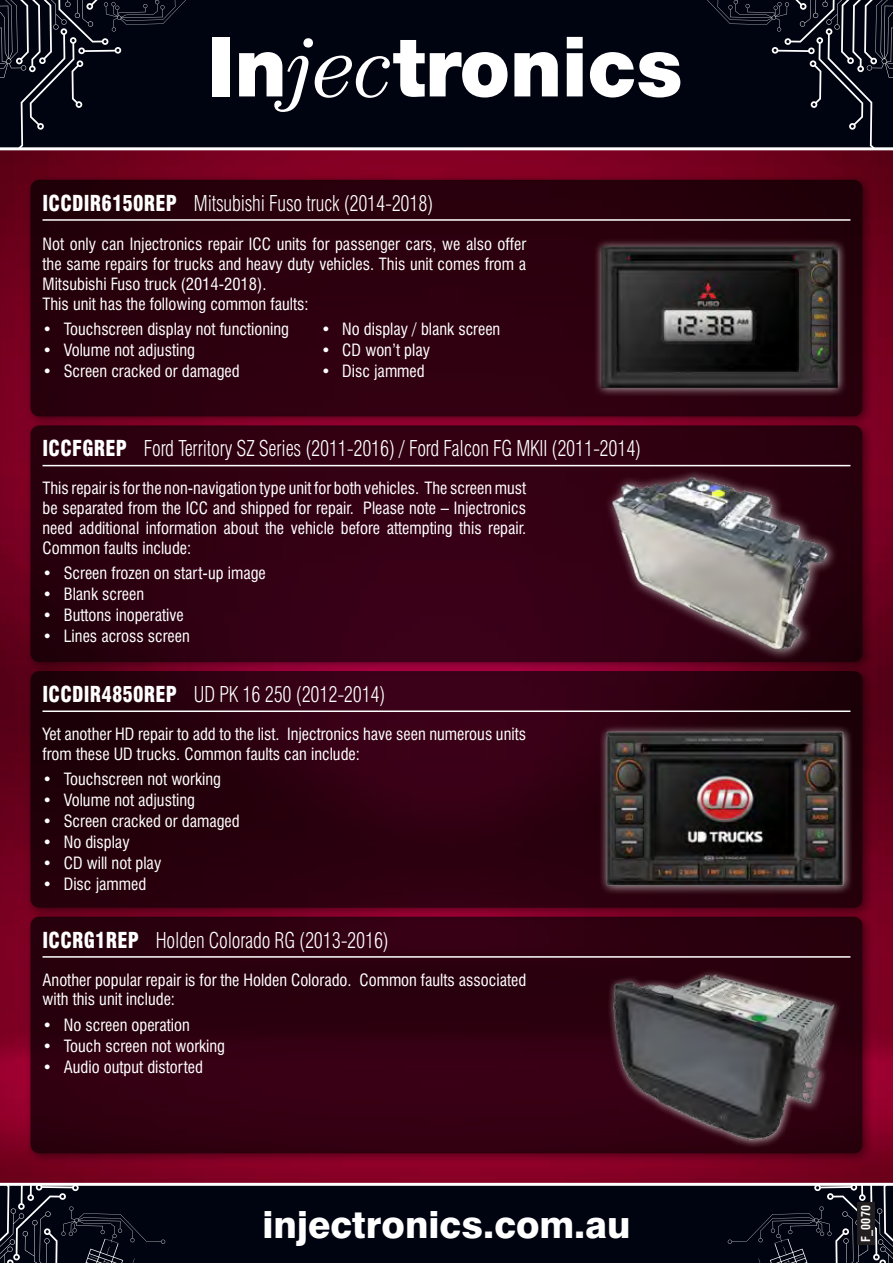
<style>
.page{position:relative;width:893px;height:1263px;background:#fff}
.page>*{position:absolute;margin:0;border:0;box-sizing:border-box;transform-origin:0 0}
.t1{font:800 37.5px "Swiss 721 BT";color:#fff}
.t2{font:300 condensed 21.45px "Swiss 721 BT";letter-spacing:-.01em;color:#fff;scale:.91 1}
.t3{font:900 condensed 21.45px "Swiss 721 BT";letter-spacing:.01em;color:#fff;scale:.91 1}
.t4{font:condensed 16.5px/19.8px "Swiss 721 BT";color:#fff}
.t5{font:700 condensed 12px "Swiss 721 BT";color:#fff}
</style>
<div class="page">
<img style="left:0;top:150px;width:893px;height:1033px">
<div style="left:25px;top:174px;width:850px;height:255px;background:#231f20;opacity:.75"></div>
<div style="left:31px;top:180px;width:831px;height:236px;background:#2b000e;border-radius:9px"></div>
<div style="left:25px;top:419px;width:850px;height:255px;background:#231f20;opacity:.75"></div>
<div style="left:31px;top:425px;width:831px;height:237px;background:linear-gradient(to right,#300012,#300011);border-radius:9px"></div>
<div style="left:25px;top:665px;width:850px;height:255px;background:#231f20;opacity:.75"></div>
<svg style="left:31px;top:671px;width:831px;height:237px;background:#2c000f"></svg>
<div style="left:25px;top:911px;width:850px;height:255px;background:#231f20;opacity:.75"></div>
<div style="left:31px;top:917px;width:831px;height:236px;background:#2f000f;border-radius:9px"></div>
<div style="left:0;top:0;width:893px;height:149px;background:#000310"></div>
<div style="left:0;top:1184px;width:893px;height:79px;background:#000310"></div>
<hr style="left:0;top:147px;width:893px;height:3px;background:#fff">
<hr style="left:0;top:1183px;width:893px;height:3px;background:#fff">
<div style="left:213px;top:37px;width:17px;height:59px;background:#fff"></div>
<svg style="left:239px;top:38px;width:269px;height:74px"></svg>
<svg style="left:514px;top:52px;width:44px;height:44px"></svg>
<svg style="left:567px;top:37px;width:16px;height:59px"></svg>
<hr style="left:43px;top:219px;width:807px;height:2px;background:#fff">
<hr style="left:43px;top:465px;width:807px;height:1px;background:#fff">
<hr style="left:43px;top:710px;width:807px;height:2px;background:#fff">
<hr style="left:43px;top:956px;width:807px;height:2px;background:#fff">
<img style="left:595px;top:241px;width:250px;height:155px">
<img style="left:593px;top:720px;width:262px;height:176px">
<img style="left:609px;top:971px;width:230px;height:176px">
<img style="left:601px;top:466px;width:237px;height:195px">
<svg style="left:0;top:1185px;width:165px;height:78px"></svg>
<svg style="left:728px;top:1185px;width:165px;height:78px"></svg>
<svg style="left:590px;top:0;width:303px;height:147px"></svg>
<svg style="left:0;top:0;width:186px;height:147px"></svg>
<div style="left:857px;top:1202px;width:17px;height:43px;background:#231f20"></div>
<h2 class="t3" style="left:43px;top:190px;width:149px">ICCDIR6150REP</h2>
<h2 class="t2" style="left:194px;top:190px;width:264px">Mitsubishi Fuso truck (2014-2018)</h2>
<p class="t4" style="left:43px;top:234px;width:485px">Not only can Injectronics repair ICC units for passenger cars, we also offer the same repairs for trucks and heavy duty vehicles. This unit comes from a Mitsubishi Fuso truck (2014-2018).<br>This unit has the following common faults:</p>
<p class="t4" style="left:43px;top:319px;width:248px">• Touchscreen display not functioning</p>
<p class="t4" style="left:43px;top:340px;width:154px">• Volume not adjusting</p>
<p class="t4" style="left:43px;top:361px;width:199px">• Screen cracked or damaged</p>
<p class="t4" style="left:321px;top:319px;width:181px">• No display / blank screen</p>
<p class="t4" style="left:321px;top:340px;width:110px">• CD won’t play</p>
<p class="t4" style="left:321px;top:361px;width:105px">• Disc jammed</p>
<h2 class="t3" style="left:43px;top:436px;width:94px">ICCFGREP</h2>
<h2 class="t2" style="left:144px;top:436px;width:548px">Ford Territory SZ Series (2011-2016) / Ford Falcon FG MKII (2011-2014)</h2>
<p class="t4" style="left:43px;top:478px;width:485px;text-align:justify">This repair is for the non-navigation type unit for both vehicles. The screen must be separated from the ICC and shipped for repair. Please note – Injectronics need additional information about the vehicle before attempting this repair.<br>Common faults include:</p>
<p class="t4" style="left:43px;top:563px;width:225px">• Screen frozen on start-up image</p>
<p class="t4" style="left:43px;top:584px;width:103px">• Blank screen</p>
<p class="t4" style="left:43px;top:605px;width:143px">• Buttons inoperative</p>
<p class="t4" style="left:43px;top:626px;width:149px">• Lines across screen</p>
<h2 class="t3" style="left:43px;top:681px;width:149px">ICCDIR4850REP</h2>
<h2 class="t2" style="left:194px;top:681px;width:212px">UD PK 16 250 (2012-2014)</h2>
<p class="t4" style="left:43px;top:724px;width:485px">Yet another HD repair to add to the list. Injectronics have seen numerous units from these UD trucks. Common faults can include:</p>
<p class="t4" style="left:43px;top:769px;width:180px">• Touchscreen not working</p>
<p class="t4" style="left:43px;top:790px;width:154px">• Volume not adjusting</p>
<p class="t4" style="left:43px;top:811px;width:199px">• Screen cracked or damaged</p>
<p class="t4" style="left:43px;top:832px;width:89px">• No display</p>
<p class="t4" style="left:43px;top:853px;width:120px">• CD will not play</p>
<p class="t4" style="left:43px;top:874px;width:105px">• Disc jammed</p>
<h2 class="t3" style="left:43px;top:927px;width:107px">ICCRG1REP</h2>
<h2 class="t2" style="left:156px;top:927px;width:258px">Holden Colorado RG (2013-2016)</h2>
<p class="t4" style="left:43px;top:970px;width:485px">Another popular repair is for the Holden Colorado. Common faults associated with this unit include:</p>
<p class="t4" style="left:43px;top:1015px;width:149px">• No screen operation</p>
<p class="t4" style="left:43px;top:1036px;width:184px">• Touch screen not working</p>
<p class="t4" style="left:43px;top:1057px;width:162px">• Audio output distorted</p>
<h1 class="t1" style="left:262px;top:1202px;width:370px">injectronics.com.au</h1>
<p class="t5" style="left:859px;top:1242px;width:38px;rotate:-90deg">F_0070</p>
</div>
